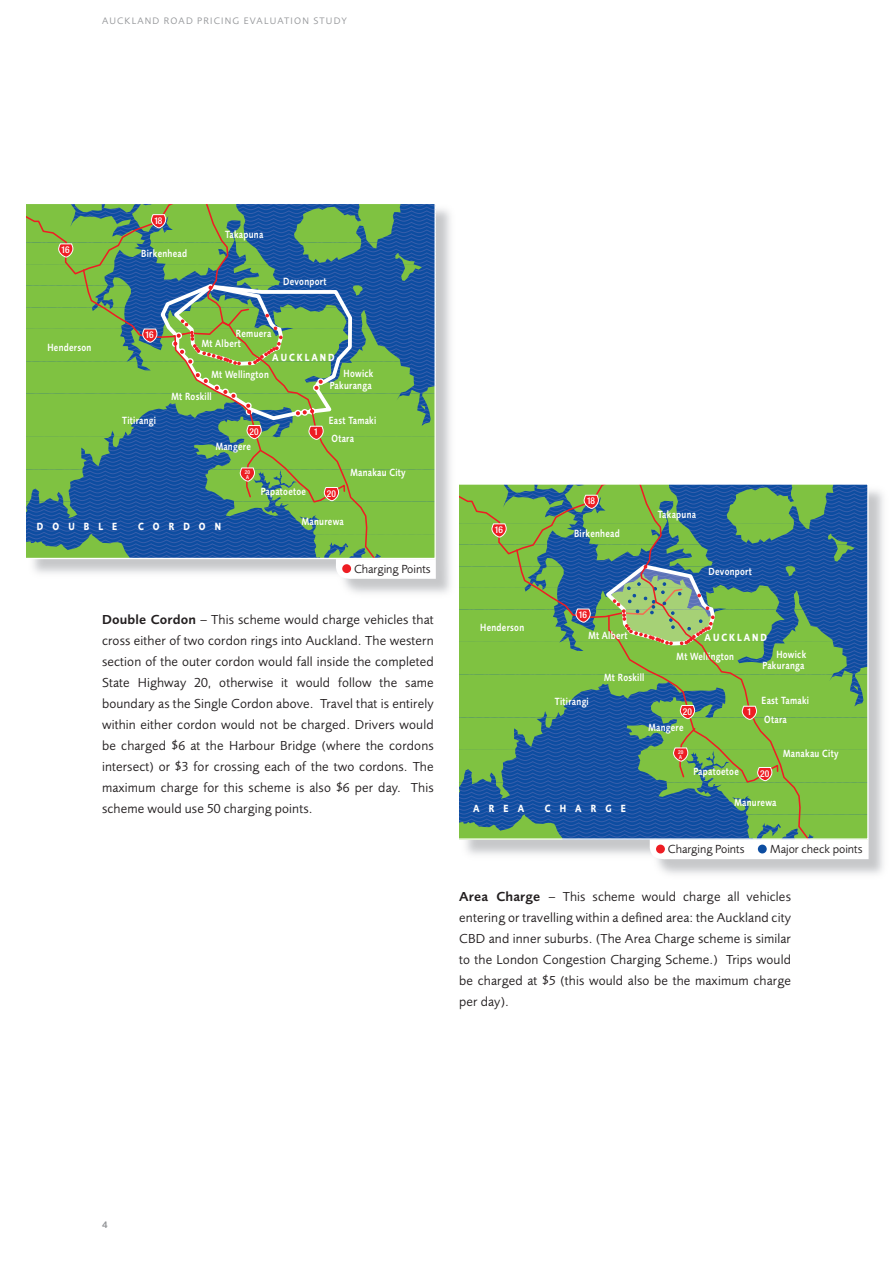
<style>
.page{position:relative;width:893px;height:1263px;background:#fff}
.page>*{position:absolute;margin:0;border:0;box-sizing:border-box;transform-origin:0 0}
.t1{font:13.5px/21px "Foundry Sans";letter-spacing:.01em;color:#231f20;text-align:justify}
.t2{font:12.15px "Foundry Sans";color:#231f20}
.t3{font:600 10.8px/11.9px "Foundry Sans";letter-spacing:.03em;color:#fff;text-align:right;scale:.8 1}
.t4{font:700 10.8px "Foundry Sans";letter-spacing:1.05em;color:#fff;scale:.8 1}
.t5{font:700 10.8px "Foundry Sans";letter-spacing:.225em;color:#fff;scale:.8 1}
.t6{font:9.75px "Foundry Sans";letter-spacing:.12em;color:#939598}
.t7{font:600 9.75px "Foundry Sans";color:#939598}
.t8{font:500 condensed 9.45px "Helvetica Neue";letter-spacing:-.08em;color:#fff}
.t9{font:500 condensed 5.4px/5.4px "Helvetica Neue";color:#fff}
.s1{font-weight:600}
</style>
<div class="page">
<img style="left:657px;top:490px;width:226px;height:384px">
<svg style="left:460px;top:484px;width:408px;height:376px;background:#649a70"></svg>
<div style="left:656px;top:845px;width:9px;height:8px;background:#ee1d23;border-radius:50%"></div>
<div style="left:758px;top:845px;width:9px;height:8px;background:#0d4da1;border-radius:50%"></div>
<svg style="left:27px;top:204px;width:409px;height:375px;background:#669b70"></svg>
<div style="left:342px;top:564px;width:9px;height:9px;background:#ee1d23;border-radius:50%"></div>
<p class="t6" style="left:102px;top:17px;width:246px">AUCKLAND ROAD PRICING EVALUATION STUDY</p>
<p class="t8" style="left:61px;top:246px;width:10px">16</p>
<p class="t3" style="left:48px;top:342px;width:56px">Henderson</p>
<p class="t8" style="left:154px;top:217px;width:10px">18</p>
<p class="t3" style="left:141px;top:248px;width:59px">Birkenhead</p>
<p class="t3" style="left:225px;top:229px;width:49px">Takapuna</p>
<p class="t3" style="left:283px;top:276px;width:56px">Devonport</p>
<p class="t8" style="left:145px;top:332px;width:10px">16</p>
<p class="t3" style="left:236px;top:329px;width:46px">Remuera</p>
<p class="t3" style="left:202px;top:338px;width:50px">Mt Albert</p>
<p class="t5" style="left:272px;top:354px;width:79px">AUCKLAND</p>
<p class="t3" style="left:122px;top:416px;width:44px">Titirangi</p>
<p class="t3" style="left:211px;top:370px;width:73px">Mt Wellington</p>
<p class="t3" style="left:171px;top:391px;width:52px">Mt Roskill</p>
<p class="t8" style="left:250px;top:428px;width:11px">20</p>
<p class="t3" style="left:216px;top:442px;width:45px">Mangere</p>
<p class="t9" style="left:245px;top:470px;width:7px">20<br>A</p>
<p class="t3" style="left:261px;top:486px;width:58px">Papatoetoe</p>
<p class="t8" style="left:314px;top:429px;width:6px">1</p>
<p class="t3" style="left:330px;top:369px;width:56px">Howick<br>Pakuranga</p>
<p class="t3" style="left:329px;top:415px;width:61px">East Tamaki</p>
<p class="t3" style="left:331px;top:434px;width:30px">Otara</p>
<p class="t8" style="left:327px;top:490px;width:11px">20</p>
<p class="t3" style="left:350px;top:468px;width:71px">Manakau City</p>
<p class="t4" style="left:37px;top:523px;width:102px">DOUBLE</p>
<p class="t4" style="left:138px;top:523px;width:105px">CORDON</p>
<p class="t3" style="left:302px;top:517px;width:54px">Manurewa</p>
<p class="t2" style="left:354px;top:564px;width:78px">Charging Points</p>
<p class="t1" style="left:102px;top:610px;width:333px"><span class="s1">Double Cordon</span> – This scheme would charge vehicles that cross either of two cordon rings into Auckland. The western section of the outer cordon would fall inside the completed State Highway 20, otherwise it would follow the same boundary as the Single Cordon above. Travel that is entirely within either cordon would not be charged. Drivers would be charged $6 at the Harbour Bridge (where the cordons intersect) or $3 for crossing each of the two cordons. The maximum charge for this scheme is also $6 per day. This scheme would use 50 charging points.</p>
<p class="t8" style="left:494px;top:526px;width:10px">16</p>
<p class="t3" style="left:480px;top:623px;width:56px">Henderson</p>
<p class="t8" style="left:587px;top:498px;width:10px">18</p>
<p class="t3" style="left:574px;top:529px;width:59px">Birkenhead</p>
<p class="t8" style="left:579px;top:612px;width:10px">16</p>
<p class="t3" style="left:588px;top:630px;width:50px">Mt Albert</p>
<p class="t3" style="left:604px;top:672px;width:52px">Mt Roskill</p>
<p class="t3" style="left:658px;top:510px;width:49px">Takapuna</p>
<p class="t3" style="left:708px;top:567px;width:56px">Devonport</p>
<p class="t5" style="left:705px;top:633px;width:79px">AUCKLAND</p>
<p class="t3" style="left:677px;top:652px;width:73px">Mt Wellington</p>
<p class="t3" style="left:762px;top:649px;width:56px">Howick<br>Pakuranga</p>
<p class="t3" style="left:555px;top:696px;width:44px">Titirangi</p>
<p class="t3" style="left:761px;top:696px;width:61px">East Tamaki</p>
<p class="t8" style="left:683px;top:708px;width:11px">20</p>
<p class="t3" style="left:648px;top:722px;width:45px">Mangere</p>
<p class="t8" style="left:747px;top:709px;width:6px">1</p>
<p class="t3" style="left:764px;top:714px;width:30px">Otara</p>
<p class="t9" style="left:678px;top:750px;width:7px">20<br>A</p>
<p class="t3" style="left:783px;top:748px;width:71px">Manakau City</p>
<p class="t3" style="left:693px;top:767px;width:58px">Papatoetoe</p>
<p class="t8" style="left:760px;top:770px;width:11px">20</p>
<p class="t4" style="left:473px;top:805px;width:65px">AREA</p>
<p class="t4" style="left:545px;top:805px;width:103px">CHARGE</p>
<p class="t3" style="left:734px;top:797px;width:54px">Manurewa</p>
<p class="t2" style="left:668px;top:844px;width:78px">Charging Points</p>
<p class="t2" style="left:770px;top:844px;width:94px">Major check points</p>
<p class="t1" style="left:459px;top:888px;width:333px"><span class="s1">Area Charge</span> – This scheme would charge all vehicles entering or travelling within a defined area: the Auckland city CBD and inner suburbs. (The Area Charge scheme is similar to the London Congestion Charging Scheme.) Trips would be charged at $5 (this would also be the maximum charge per day).</p>
<p class="t7" style="left:102px;top:1221px;width:7px">4</p>
</div>
